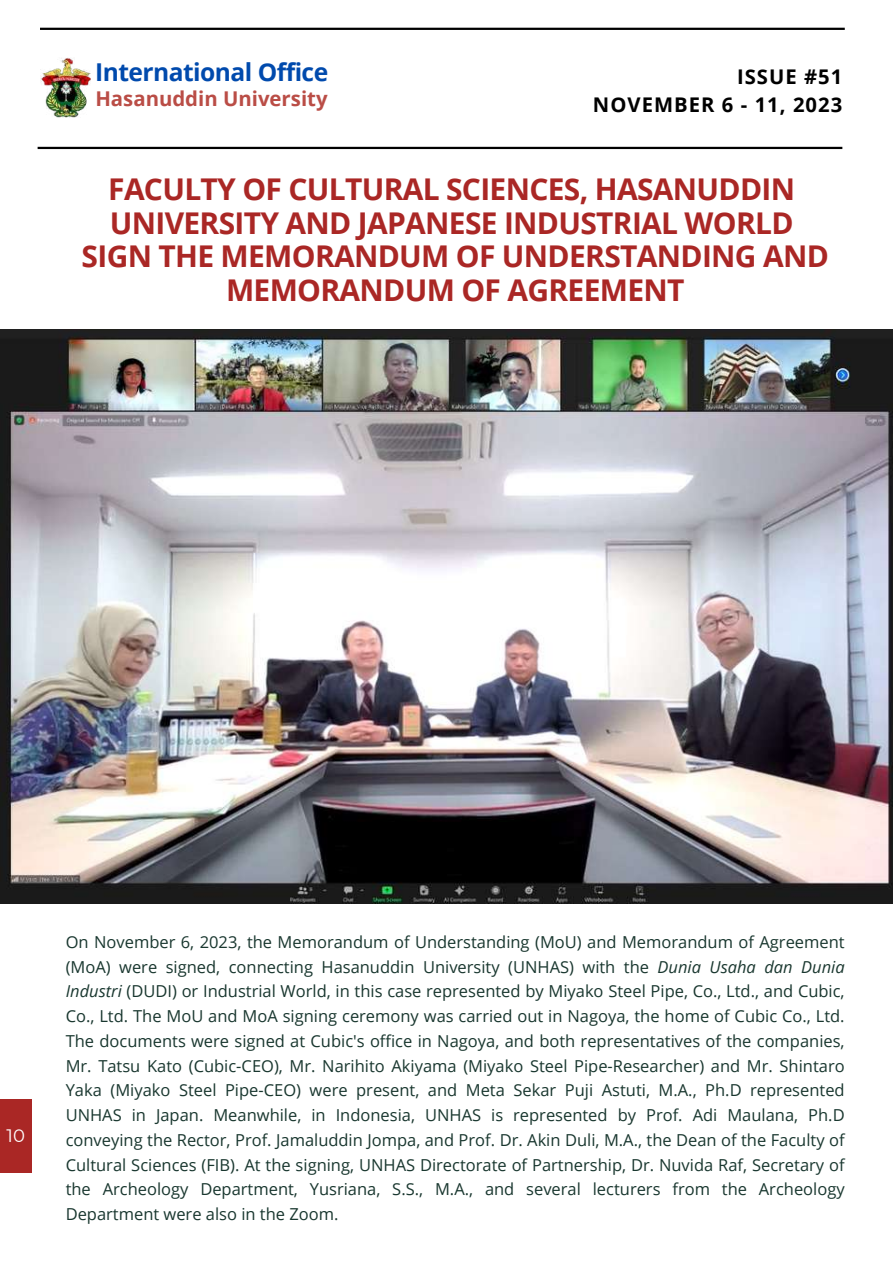
<style>
.page{position:relative;width:893px;height:1264px;background:#fff}
.page>*{position:absolute;margin:0;border:0;box-sizing:border-box;transform-origin:0 0}
.t1{font:700 30px/33.8px "Open Sans";letter-spacing:-.02em;color:#aa2725;text-align:center}
.t2{font:700 24.6px "Open Sans";letter-spacing:-.02em;color:#004aad}
.t3{font:700 20.4px "Open Sans";color:#ba4d46}
.t4{font:700 20.25px/28px "Open Sans";letter-spacing:.05em;color:#000;text-align:right}
.t5{font:18px "Montserrat";color:#fff}
.t6{font:16.5px/24.8px "Open Sans";color:#19372f;text-align:justify}
.s1{font-style:italic}
</style>
<div class="page">
<div style="left:0;top:1099px;width:31px;height:74px;background:#aa2725"></div>
<img style="left:40px;top:58px;width:51px;height:60px">
<hr style="left:38px;top:147px;width:804px;height:2px;background:#000">
<hr style="left:40px;top:28px;width:804px;height:2px;background:#000">
<img style="left:0;top:329px;width:892px;height:574px">
<h2 class="t2" style="left:95px;top:55px;width:234px">International Office</h2>
<p class="t3" style="left:95px;top:84px;width:234px">Hasanuddin University</p>
<p class="t4" style="left:593px;top:62px;width:251px">ISSUE #51<br>NOVEMBER 6 - 11, 2023</p>
<h1 class="t1" style="left:82px;top:171px;width:748px">FACULTY OF CULTURAL SCIENCES, HASANUDDIN UNIVERSITY AND JAPANESE INDUSTRIAL WORLD SIGN THE MEMORANDUM OF UNDERSTANDING AND MEMORANDUM OF AGREEMENT</h1>
<p class="t5" style="left:7px;top:1124px;width:20px">10</p>
<p class="t6" style="left:66px;top:929px;width:780px">On November 6, 2023, the Memorandum of Understanding (MoU) and Memorandum of Agreement (MoA) were signed, connecting Hasanuddin University (UNHAS) with the <span class="s1">Dunia Usaha dan Dunia Industri</span> (DUDI) or Industrial World, in this case represented by Miyako Steel Pipe, Co., Ltd., and Cubic, Co., Ltd. The MoU and MoA signing ceremony was carried out in Nagoya, the home of Cubic Co., Ltd.<br>The documents were signed at Cubic's office in Nagoya, and both representatives of the companies, Mr. Tatsu Kato (Cubic-CEO), Mr. Narihito Akiyama (Miyako Steel Pipe-Researcher) and Mr. Shintaro Yaka (Miyako Steel Pipe-CEO) were present, and Meta Sekar Puji Astuti, M.A., Ph.D represented UNHAS in Japan. Meanwhile, in Indonesia, UNHAS is represented by Prof. Adi Maulana, Ph.D conveying the Rector, Prof. Jamaluddin Jompa, and Prof. Dr. Akin Duli, M.A., the Dean of the Faculty of Cultural Sciences (FIB). At the signing, UNHAS Directorate of Partnership, Dr. Nuvida Raf, Secretary of the Archeology Department, Yusriana, S.S., M.A., and several lecturers from the Archeology Department were also in the Zoom.</p>
</div>
